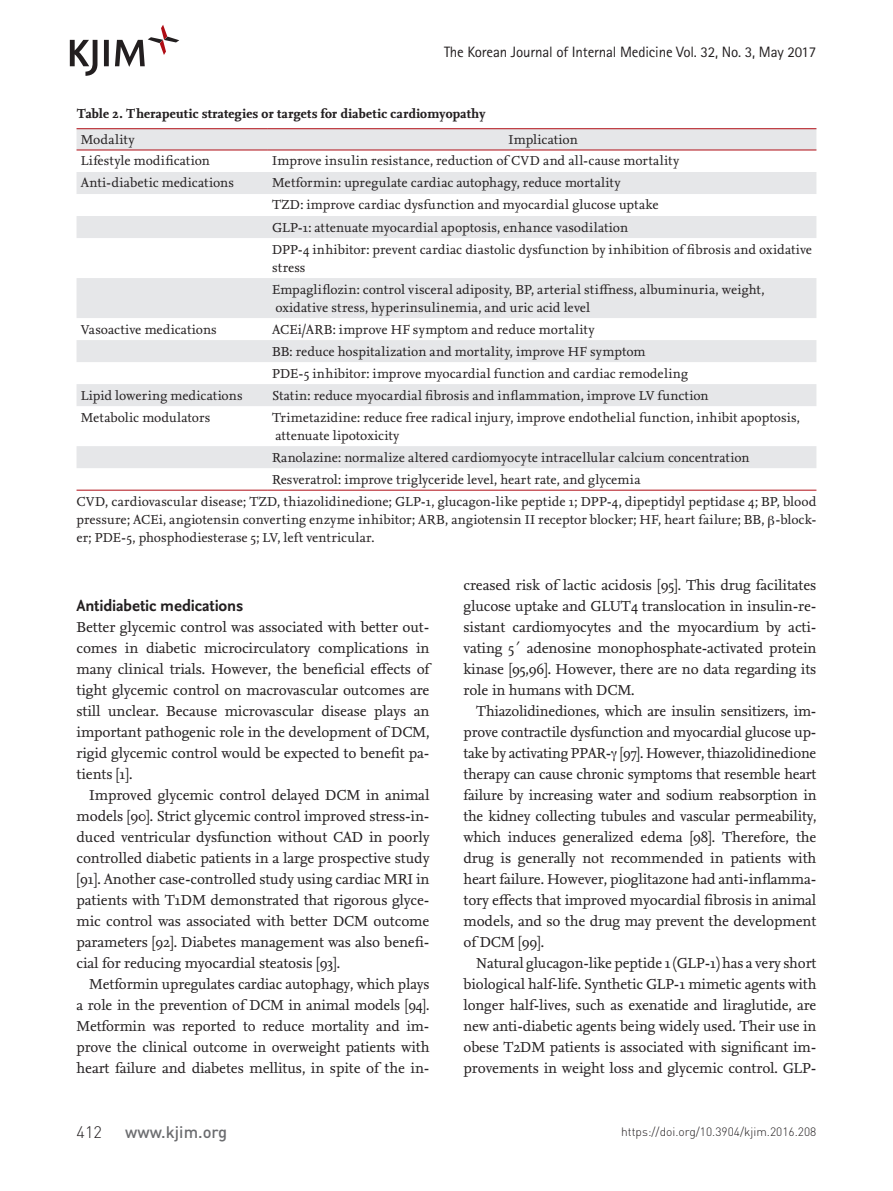
<style>
.page{position:relative;width:893px;height:1191px;background:#fff}
.page>*{position:absolute;margin:0;border:0;box-sizing:border-box;transform-origin:0 0}
.제목2{font:700 16.5px "Nexus Sans";letter-spacing:-.01em;color:#231f20}
.t1{font:500 16.5px "DIN Pro";color:#6c6d70}
.t2{font:300 16.5px "DIN Pro";color:#231f20}
.들여쓰기본문{font:15px/21px "Nexus Serif";letter-spacing:-.01em;color:#231f20;text-align:justify}
.제목밑본문{font:15px/21px "Nexus Serif";letter-spacing:-.01em;color:#231f20;text-align:justify}
.t3{font:15px "Rotis Sans Serif Std";letter-spacing:-.01em;color:#231f20}
.테이블{font:13.5px/18px "Nexus Serif";color:#231f20;text-align:justify}
.테이블제목{font:700 13.5px "Nexus Serif";letter-spacing:.005em;color:#231f20}
.테이블-2{font:13.5px "Nexus Serif";letter-spacing:.02em;color:#231f20}
.t4{font:300 12px "DIN";color:#231f20}
.s1{font-family:"DIN Pro"}
</style>
<div class="page">
<svg style="left:70px;top:25px;width:109px;height:51px"></svg>
<svg style="left:77px;top:129px;width:739px;height:339px;fill:#e8e9eb"></svg>
<hr style="left:77px;top:128px;width:191px;height:1px;background:#b00d15">
<hr style="left:268px;top:128px;width:548px;height:1px;background:#b00d15">
<hr style="left:77px;top:150px;width:191px;height:1px;background:#b00d15">
<hr style="left:268px;top:150px;width:548px;height:1px;background:#b00d15">
<hr style="left:77px;top:490px;width:191px;height:1px;background:#b00d15">
<hr style="left:268px;top:490px;width:548px;height:1px;background:#b00d15">
<p class="t3" style="left:444px;top:43px;width:374px">The Korean Journal of Internal Medicine Vol. 32, No. 3, May 2017</p>
<p class="테이블제목" style="left:77px;top:104px;width:410px">Table 2. Therapeutic strategies or targets for diabetic cardiomyopathy</p>
<p class="테이블-2" style="left:81px;top:131px;width:55px">Modality</p>
<p class="테이블" style="left:509px;top:130px;width:71px">Implication</p>
<p class="테이블" style="left:81px;top:152px;width:131px">Lifestyle modification</p>
<p class="테이블" style="left:272px;top:152px;width:409px">Improve insulin resistance, reduction of CVD and all-cause mortality</p>
<p class="테이블" style="left:81px;top:174px;width:155px">Anti-diabetic medications</p>
<p class="테이블" style="left:272px;top:174px;width:350px">Metformin: upregulate cardiac autophagy, reduce mortality</p>
<p class="테이블" style="left:272px;top:196px;width:388px">TZD: improve cardiac dysfunction and myocardial glucose uptake</p>
<p class="테이블" style="left:272px;top:218px;width:357px">GLP-1: attenuate myocardial apoptosis, enhance vasodilation</p>
<p class="테이블" style="left:272px;top:240px;width:541px">DPP-4 inhibitor: prevent cardiac diastolic dysfunction by inhibition of fibrosis and oxidative</p>
<p class="테이블" style="left:272px;top:258px;width:35px">stress</p>
<p class="테이블" style="left:272px;top:280px;width:494px">Empagliflozin: control visceral adiposity, BP, arterial stiffness, albuminuria, weight,</p>
<p class="테이블" style="left:275px;top:298px;width:316px">oxidative stress, hyperinsulinemia, and uric acid level</p>
<p class="테이블" style="left:81px;top:320px;width:138px">Vasoactive medications</p>
<p class="테이블" style="left:272px;top:320px;width:324px">ACEi/ARB: improve HF symptom and reduce mortality</p>
<p class="테이블" style="left:272px;top:342px;width:375px">BB: reduce hospitalization and mortality, improve HF symptom</p>
<p class="테이블" style="left:272px;top:364px;width:417px">PDE-5 inhibitor: improve myocardial function and cardiac remodeling</p>
<p class="테이블" style="left:81px;top:386px;width:163px">Lipid lowering medications</p>
<p class="테이블" style="left:272px;top:386px;width:438px">Statin: reduce myocardial fibrosis and inflammation, improve LV function</p>
<p class="테이블" style="left:81px;top:408px;width:131px">Metabolic modulators</p>
<p class="테이블" style="left:272px;top:408px;width:529px">Trimetazidine: reduce free radical injury, improve endothelial function, inhibit apoptosis,</p>
<p class="테이블" style="left:275px;top:426px;width:126px">attenuate lipotoxicity</p>
<p class="테이블" style="left:272px;top:448px;width:479px">Ranolazine: normalize altered cardiomyocyte intracellular calcium concentration</p>
<p class="테이블" style="left:272px;top:470px;width:370px">Resveratrol: improve triglyceride level, heart rate, and glycemia</p>
<p class="테이블" style="left:77px;top:492px;width:741px">CVD, cardiovascular disease; TZD, thiazolidinedione; GLP-1, glucagon-like peptide 1; DPP-4, dipeptidyl peptidase 4; BP, blood pressure; ACEi, angiotensin converting enzyme inhibitor; ARB, angiotensin II receptor blocker; HF, heart failure; BB, -block&shy;er; PDE-5, phosphodiesterase 5; LV, left ventricular.</p>
<p class="제목2" style="left:77px;top:595px;width:168px">Antidiabetic medications</p>
<p class="제목밑본문" style="left:77px;top:616px;width:354px">Better glycemic control was associated with better out&shy;comes in diabetic microcirculatory complications in many clinical trials. However, the beneficial effects of tight glycemic control on macrovascular outcomes are still unclear. Because microvascular disease plays an important pathogenic role in the development of DCM, rigid glycemic control would be expected to benefit pa&shy;tients [1].</p>
<p class="들여쓰기본문" style="left:77px;top:784px;width:354px;text-indent:13px">Improved glycemic control delayed DCM in animal models [90]. Strict glycemic control improved stress-in&shy;duced ventricular dysfunction without CAD in poorly controlled diabetic patients in a large prospective study [91]. Another case-controlled study using cardiac MRI in patients with T1DM demonstrated that rigorous glyce&shy;mic control was associated with better DCM outcome parameters [92]. Diabetes management was also benefi&shy;cial for reducing myocardial steatosis [93].</p>
<p class="들여쓰기본문" style="left:77px;top:973px;width:354px;text-indent:13px">Metformin upregulates cardiac autophagy, which plays a role in the prevention of DCM in animal models [94].<br>Metformin was reported to reduce mortality and im&shy;prove the clinical outcome in overweight patients with heart failure and diabetes mellitus, in spite of the in-</p>
<p class="들여쓰기본문" style="left:463px;top:574px;width:354px">creased risk of lactic acidosis [95]. This drug facilitates glucose uptake and GLUT4 translocation in insulin-re&shy;sistant cardiomyocytes and the myocardium by acti&shy;vating 5´ adenosine monophosphate-activated protein kinase [95,96]. However, there are no data regarding its role in humans with DCM.</p>
<p class="들여쓰기본문" style="left:463px;top:700px;width:354px;text-indent:13px">Thiazolidinediones, which are insulin sensitizers, im&shy;prove contractile dysfunction and myocardial glucose up&shy;take by activating PPAR- [97]. However, thiazolidinedione therapy can cause chronic symptoms that resemble heart failure by increasing water and sodium reabsorption in the kidney collecting tubules and vascular permeability, which induces generalized edema [98]. Therefore, the drug is generally not recommended in patients with heart failure. However, pioglitazone had anti-inflamma&shy;tory effects that improved myocardial fibrosis in animal models, and so the drug may prevent the development of DCM [99].</p>
<p class="들여쓰기본문" style="left:463px;top:952px;width:354px;text-indent:13px">Natural glucagon-like peptide 1 (GLP-1) has a very short biological half-life. Synthetic GLP-1 mimetic agents with longer half-lives, such as exenatide and liraglutide, are new anti-diabetic agents being widely used. Their use in obese T2DM patients is associated with significant im&shy;provements in weight loss and glycemic control. GLP-</p>
<p class="t2" style="left:77px;top:1120px;width:27px">412</p>
<p class="t1" style="left:125px;top:1120px;width:104px">www.kjim.org</p>
<p class="t4" style="left:621px;top:1124px;width:197px"><span class="s1">https://doi.org/</span>10.3904/kjim.2016.208</p>
</div>
